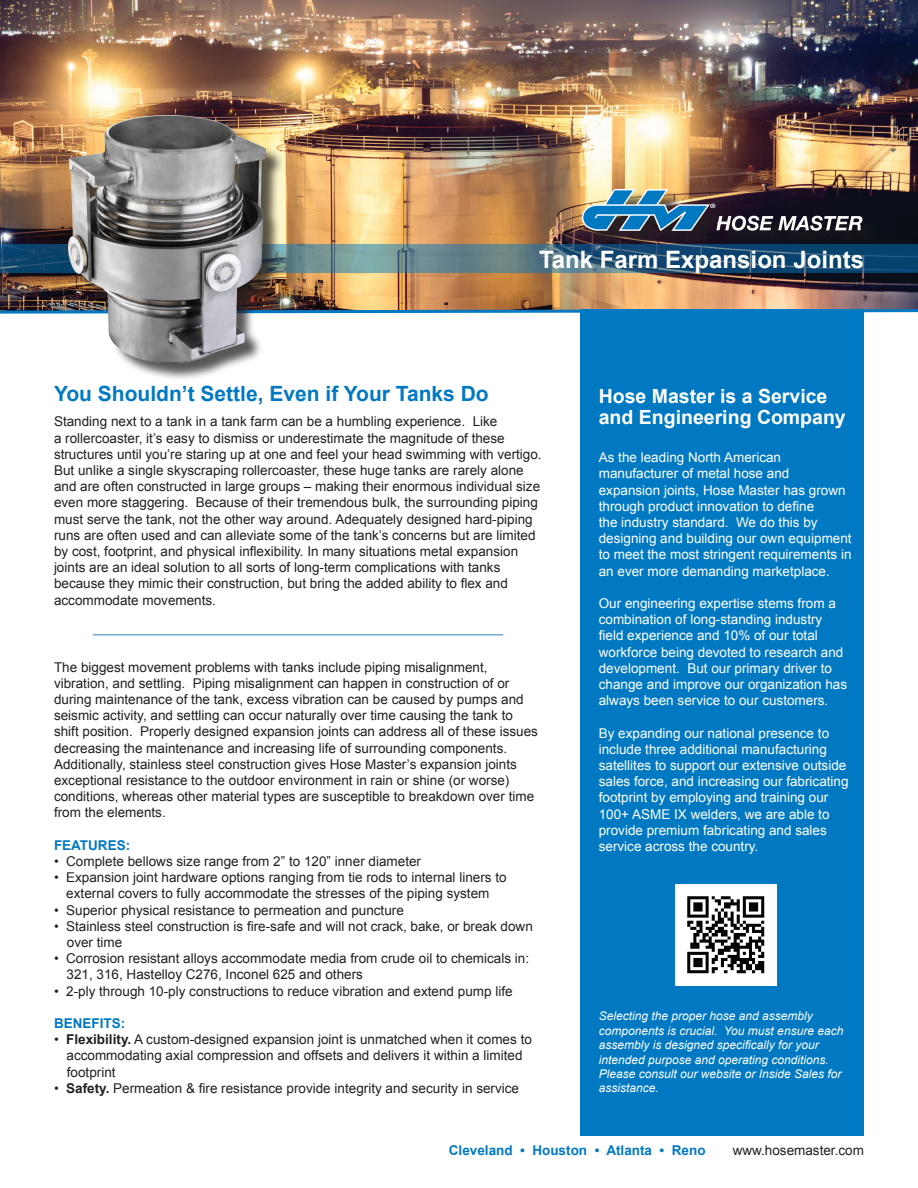
<style>
.page{position:relative;width:918px;height:1188px;background:#fff}
.page>*{position:absolute;margin:0;border:0;box-sizing:border-box;transform-origin:0 0}
.t1{font:700 24px "Arial";color:#fff}
.t2{font:700 21px "Arial";color:#0079c2}
.t3{font:700 19.5px/21px "Arial";color:#fff}
.t4{font:13.5px/16.2px "Arial";color:#231f20}
.t5{font:13.5px/16.2px "Arial";color:#fff}
.t6{font:700 13.5px "Arial";color:#0079c2}
.t7{font:italic 12px/14.4px "Arial";color:#fff}
.s1{font-weight:700}
</style>
<div class="page">
<img style="left:0;top:0;width:918px;height:308px">
<div style="left:583px;top:191px;width:297px;height:57px;background:#231f20;opacity:.75"></div>
<img style="left:582px;top:189px;width:280px;height:42px">
<svg style="left:0;top:308px;width:918px;height:6px;background:#638ba0"></svg>
<svg style="left:0;top:245px;width:918px;height:28px;background:#38657e"></svg>
<hr style="left:93px;top:634px;width:410px;height:2px;background:#7aabdb">
<div style="left:71px;top:118px;width:213px;height:261px;background:#231f20;opacity:.75"></div>
<img style="left:69px;top:115px;width:197px;height:248px">
<div style="left:580px;top:309px;width:284px;height:827px;background:#0079c2"></div>
<img style="left:675px;top:884px;width:102px;height:102px">
<h1 class="t1" style="left:539px;top:243px;width:326px">Tank Farm Expansion Joints</h1>
<h2 class="t2" style="left:54px;top:379px;width:436px">You Shouldn’t Settle, Even if Your Tanks Do</h2>
<p class="t4" style="left:54px;top:414px;width:489px">Standing next to a tank in a tank farm can be a humbling experience. Like<br>a rollercoaster, it’s easy to dismiss or underestimate the magnitude of these structures until you’re staring up at one and feel your head swimming with vertigo.<br>But unlike a single skyscraping rollercoaster, these huge tanks are rarely alone and are often constructed in large groups – making their enormous individual size even more staggering. Because of their tremendous bulk, the surrounding piping must serve the tank, not the other way around. Adequately designed hard-piping runs are often used and can alleviate some of the tank’s concerns but are limited by cost, footprint, and physical inflexibility. In many situations metal expansion joints are an ideal solution to all sorts of long-term complications with tanks because they mimic their construction, but bring the added ability to flex and accommodate movements.</p>
<p class="t4" style="left:54px;top:659px;width:485px">The biggest movement problems with tanks include piping misalignment, vibration, and settling. Piping misalignment can happen in construction of or during maintenance of the tank, excess vibration can be caused by pumps and seismic activity, and settling can occur naturally over time causing the tank to shift position. Properly designed expansion joints can address all of these issues decreasing the maintenance and increasing life of surrounding components.<br>Additionally, stainless steel construction gives Hose Master’s expansion joints exceptional resistance to the outdoor environment in rain or shine (or worse) conditions, whereas other material types are susceptible to breakdown over time from the elements.</p>
<p class="t6" style="left:54px;top:836px;width:78px">FEATURES:</p>
<p class="t4" style="left:54px;top:853px;width:369px">• Complete bellows size range from 2” to 120” inner diameter</p>
<p class="t4" style="left:54px;top:870px;width:454px;text-align:center">• Expansion joint hardware options ranging from tie rods to internal liners to external covers to fully accommodate the stresses of the piping system</p>
<p class="t4" style="left:54px;top:902px;width:351px">• Superior physical resistance to permeation and puncture</p>
<p class="t4" style="left:67px;top:918px;width:468px;text-indent:-13px">• Stainless steel construction is fire-safe and will not crack, bake, or break down over time</p>
<p class="t4" style="left:67px;top:951px;width:464px;text-indent:-13px">• Corrosion resistant alloys accommodate media from crude oil to chemicals in:<br>321, 316, Hastelloy C276, Inconel 625 and others</p>
<p class="t4" style="left:54px;top:983px;width:460px">• 2-ply through 10-ply constructions to reduce vibration and extend pump life</p>
<p class="t6" style="left:54px;top:1014px;width:73px">BENEFITS:</p>
<p class="t4" style="left:67px;top:1032px;width:467px;text-indent:-13px">• <span class="s1">Flexibility.</span> A custom-designed expansion joint is unmatched when it comes to accommodating axial compression and offsets and delivers it within a limited footprint</p>
<p class="t4" style="left:54px;top:1080px;width:467px">• <span class="s1">Safety.</span> Permeation &amp; fire resistance provide integrity and security in service</p>
<h3 class="t3" style="left:599px;top:387px;width:249px">Hose Master is a Service and Engineering Company</h3>
<p class="t5" style="left:599px;top:449px;width:254px">As the leading North American manufacturer of metal hose and expansion joints, Hose Master has grown through product innovation to define<br>the industry standard. We do this by designing and building our own equipment to meet the most stringent requirements in an ever more demanding marketplace.</p>
<p class="t5" style="left:599px;top:595px;width:250px">Our engineering expertise stems from a combination of long-standing industry field experience and 10% of our total workforce being devoted to research and development. But our primary driver to change and improve our organization has always been service to our customers.</p>
<p class="t5" style="left:599px;top:725px;width:251px">By expanding our national presence to include three additional manufacturing satellites to support our extensive outside sales force, and increasing our fabricating footprint by employing and training our 100+ ASME IX welders, we are able to provide premium fabricating and sales service across the country.</p>
<p class="t7" style="left:599px;top:1009px;width:246px">Selecting the proper hose and assembly components is crucial. You must ensure each assembly is designed specifically for your intended purpose and operating conditions.<br>Please consult our website or Inside Sales for assistance.</p>
<p class="t6" style="left:449px;top:1141px;width:258px">Cleveland • Houston • Atlanta • Reno</p>
<p class="t4" style="left:733px;top:1142px;width:133px">www.hosemaster.com</p>
</div>
